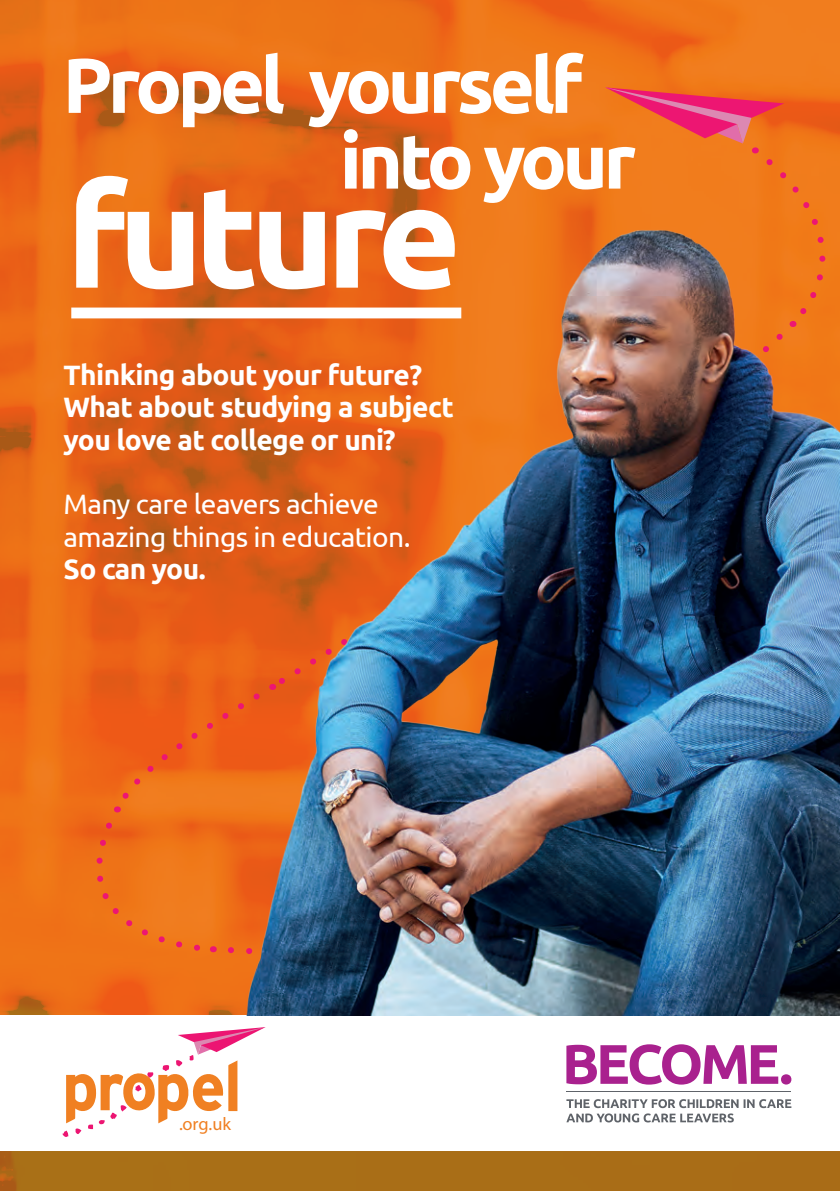
<style>
.page{position:relative;width:840px;height:1191px;background:#fff}
.page>*{position:absolute;margin:0;border:0;box-sizing:border-box;transform-origin:0 0}
.t1{font:700 144px "Ubuntu";letter-spacing:-.06em;color:#fff}
.t2{font:700 77.6px/75.6px "Ubuntu";letter-spacing:-.06em;color:#fff}
.t3{font:700 28px/32.4px "Ubuntu";letter-spacing:-.02em;color:#fff}
.t4{font:28px/32.4px "Ubuntu";letter-spacing:-.02em;color:#fff}
.t5{font:italic 700 18.2px "Adelle Sans";color:#f08022}
</style>
<div class="page">
<img style="left:0;top:0;width:839px;height:1191px">
<div style="left:0;top:1015px;width:839px;height:136px;background:#fff"></div>
<svg style="left:566px;top:1099px;width:225px;height:23px"></svg>
<hr style="left:566px;top:1091px;width:225px;height:1px;background:#5f6369">
<svg style="left:566px;top:1044px;width:225px;height:40px"></svg>
<img style="left:33px;top:53px;width:806px;height:962px">
<div style="left:71px;top:307px;width:390px;height:11px;background:#fff"></div>
<svg style="left:62px;top:1027px;width:203px;height:110px"></svg>
<h2 class="t2" style="left:339px;top:46px;width:298px;text-indent:-277px">Propel yourself into your</h2>
<h1 class="t1" style="left:66px;top:149px;width:396px">future</h1>
<p class="t3" style="left:63px;top:358px;width:391px">Thinking about your future?<br>What about studying a subject you love at college or uni?</p>
<p class="t4" style="left:63px;top:487px;width:348px">Many care leavers achieve amazing things in education.</p>
<p class="t3" style="left:63px;top:552px;width:143px">So can you.</p>
<p class="t5" style="left:179px;top:1112px;width:53px">.org.uk</p>
</div>
